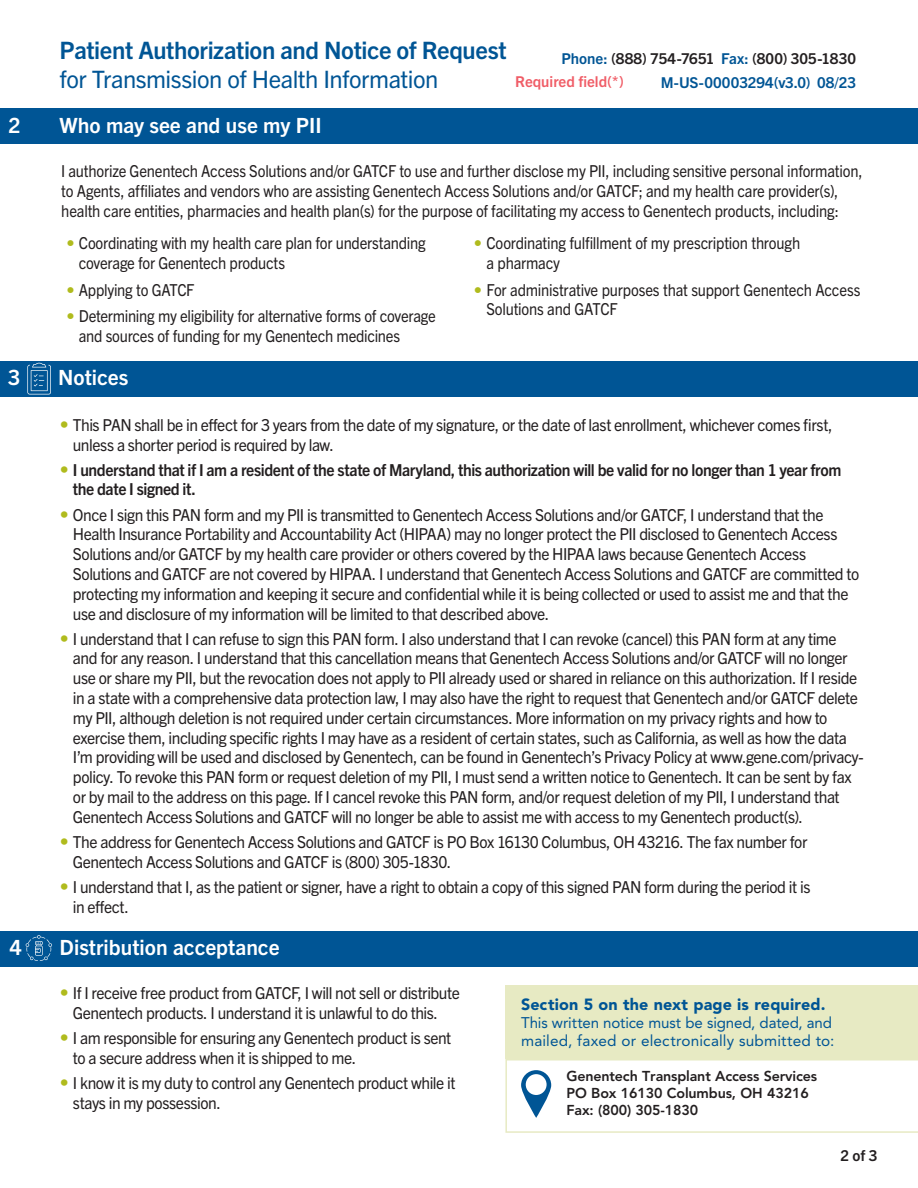
<style>
.page{position:relative;width:918px;height:1188px;background:#fff}
.page>*{position:absolute;margin:0;border:0;box-sizing:border-box;transform-origin:0 0}
.t1{font:700 24px "Trade Gothic Next LT Pro";letter-spacing:-.015em;color:#005595}
.t2{font:24px "Trade Gothic Next LT Pro";letter-spacing:-.02em;color:#005595}
.t3{font:700 21px "Trade Gothic Next LT Pro";color:#fff}
.t4{font:16.5px/19.8px "Trade Gothic Next LT Pro";letter-spacing:-.025em;color:#231f20;scale:.95 1}
.t5{font:16.5px/19.8px "Trade Gothic Next LT Pro";letter-spacing:-.025em;color:#231f20;scale:.9 1}
.t6{font:700 16.5px/19.8px "Trade Gothic Next LT Pro";letter-spacing:-.025em;color:#231f20;scale:.95 1}
.t7{font:900 16.2px "Avenir LT Std";letter-spacing:.01em;color:#005595}
.t8{font:15.3px/18px "Avenir LT Std";letter-spacing:.005em;color:#005595}
.t9{font:700 15px "Trade Gothic Next LT Pro";color:#231f20}
.t10{font:700 15px "Trade Gothic Next LT Pro";letter-spacing:.005em;color:#005595}
.t11{font:700 15px "Trade Gothic Next LT Pro";color:#f05d67}
.t12{font:800 14.25px/17.1px "Avenir LT Std";letter-spacing:-.01em;color:#231f20}
.s1{color:#005595}
.s2{font-weight:700;color:#b0bb1d}
.s3{font-weight:700;font-size:18px;color:#b0bb1d}
.s4{font-size:18px;color:#b0bb1d}
</style>
<div class="page">
<div style="left:505px;top:985px;width:413px;height:74px;background:#e7eac3"></div>
<div style="left:0;top:108px;width:918px;height:36px;background:#005595"></div>
<div style="left:0;top:361px;width:918px;height:36px;background:#005595"></div>
<div style="left:0;top:931px;width:918px;height:35px;background:#005595"></div>
<svg style="left:505px;top:1059px;width:413px;height:74px"></svg>
<svg style="left:27px;top:363px;width:24px;height:31px"></svg>
<svg style="left:25px;top:935px;width:27px;height:26px"></svg>
<h1 class="t1" style="left:60px;top:34px;width:449px">Patient Authorization and Notice of Request</h1>
<h1 class="t2" style="left:60px;top:63px;width:380px">for Transmission of Health Information</h1>
<p class="t9" style="left:562px;top:48px;width:296px"><span class="s1">Phone:</span> (888) 754-7651 <span class="s1">Fax:</span> (800) 305-1830</p>
<p class="t11" style="left:515px;top:72px;width:110px">Required field(*)</p>
<p class="t10" style="left:661px;top:72px;width:197px">M-US-00003294(v3.0) 08/23</p>
<p class="t3" style="left:8px;top:111px;width:14px">2</p>
<p class="t3" style="left:60px;top:111px;width:264px">Who may see and use my PII</p>
<p class="t5" style="left:61px;top:160px;width:892px">I authorize Genentech Access Solutions and/or GATCF to use and further disclose my PII, including sensitive personal information, to Agents, affiliates and vendors who are assisting Genentech Access Solutions and/or GATCF; and my health care provider(s), health care entities, pharmacies and health plan(s) for the purpose of facilitating my access to Genentech products, including:</p>
<p class="t5" style="left:79px;top:232px;width:387px;text-indent:-12px"><span class="s2">•</span> Coordinating with my health care plan for understanding coverage for Genentech products</p>
<p class="t5" style="left:66px;top:279px;width:144px"><span class="s2">•</span> Applying to GATCF</p>
<p class="t5" style="left:79px;top:305px;width:398px;text-indent:-12px"><span class="s2">•</span> Determining my eligibility for alternative forms of coverage and sources of funding for my Genentech medicines</p>
<p class="t5" style="left:486px;top:232px;width:350px;text-indent:-12px"><span class="s2">•</span> Coordinating fulfillment of my prescription through a pharmacy</p>
<p class="t5" style="left:486px;top:279px;width:417px;text-indent:-12px"><span class="s2">•</span> For administrative purposes that support Genentech Access<br>Solutions and GATCF</p>
<p class="t3" style="left:8px;top:363px;width:14px">3</p>
<p class="t3" style="left:58px;top:363px;width:72px">Notices</p>
<p class="t4" style="left:73px;top:414px;width:801px;text-indent:-13px"><span class="s3">•</span> This PAN shall be in effect for 3 years from the date of my signature, or the date of last enrollment, whichever comes first, unless a shorter period is required by law.</p>
<p class="t6" style="left:73px;top:459px;width:810px;text-indent:-13px"><span class="s4">•</span> I understand that if I am a resident of the state of Maryland, this authorization will be valid for no longer than 1 year from the date I signed it.</p>
<p class="t4" style="left:73px;top:504px;width:829px;text-indent:-13px"><span class="s3">•</span> Once I sign this PAN form and my PII is transmitted to Genentech Access Solutions and/or GATCF, I understand that the Health Insurance Portability and Accountability Act (HIPAA) may no longer protect the PII disclosed to Genentech Access Solutions and/or GATCF by my health care provider or others covered by the HIPAA laws because Genentech Access Solutions and GATCF are not covered by HIPAA. I understand that Genentech Access Solutions and GATCF are committed to protecting my information and keeping it secure and confidential while it is being collected or used to assist me and that the use and disclosure of my information will be limited to that described above.</p>
<p class="t4" style="left:73px;top:628px;width:834px;text-indent:-13px"><span class="s3">•</span> I understand that I can refuse to sign this PAN form. I also understand that I can revoke (cancel) this PAN form at any time and for any reason. I understand that this cancellation means that Genentech Access Solutions and/or GATCF will no longer use or share my PII, but the revocation does not apply to PII already used or shared in reliance on this authorization. If I reside in a state with a comprehensive data protection law, I may also have the right to request that Genentech and/or GATCF delete my PII, although deletion is not required under certain circumstances. More information on my privacy rights and how to exercise them, including specific rights I may have as a resident of certain states, such as California, as well as how the data I’m providing will be used and disclosed by Genentech, can be found in Genentech’s Privacy Policy at www.gene.com/privacy&shy;policy. To revoke this PAN form or request deletion of my PII, I must send a written notice to Genentech. It can be sent by fax or by mail to the address on this page. If I cancel revoke this PAN form, and/or request deletion of my PII, I understand that Genentech Access Solutions and GATCF will no longer be able to assist me with access to my Genentech product(s).</p>
<p class="t4" style="left:73px;top:831px;width:775px;text-indent:-13px"><span class="s3">•</span> The address for Genentech Access Solutions and GATCF is PO Box 16130 Columbus, OH 43216. The fax number for<br>Genentech Access Solutions and GATCF is (800) 305-1830.</p>
<p class="t4" style="left:73px;top:876px;width:778px;text-indent:-13px"><span class="s3">•</span> I understand that I, as the patient or signer, have a right to obtain a copy of this signed PAN form during the period it is in effect.</p>
<p class="t3" style="left:10px;top:933px;width:14px">4</p>
<p class="t3" style="left:60px;top:933px;width:221px">Distribution acceptance</p>
<p class="t4" style="left:60px;top:982px;width:423px;text-align:center"><span class="s3">•</span> If I receive free product from GATCF, I will not sell or distribute<br>Genentech products. I understand it is unlawful to do this.</p>
<p class="t4" style="left:73px;top:1027px;width:400px;text-indent:-13px"><span class="s3">•</span> I am responsible for ensuring any Genentech product is sent to a secure address when it is shipped to me.</p>
<p class="t4" style="left:73px;top:1072px;width:404px;text-indent:-13px"><span class="s3">•</span> I know it is my duty to control any Genentech product while it stays in my possession.</p>
<p class="t7" style="left:521px;top:995px;width:306px">Section 5 on the next page is required.</p>
<p class="t8" style="left:521px;top:1014px;width:315px">This written notice must be signed, dated, and mailed, faxed or electronically submitted to:</p>
<p class="t12" style="left:566px;top:1068px;width:252px">Genentech Transplant Access Services<br>PO Box 16130 Columbus, OH 43216<br>Fax: (800) 305-1830</p>
<p class="t9" style="left:840px;top:1145px;width:39px">2 of 3</p>
</div>
